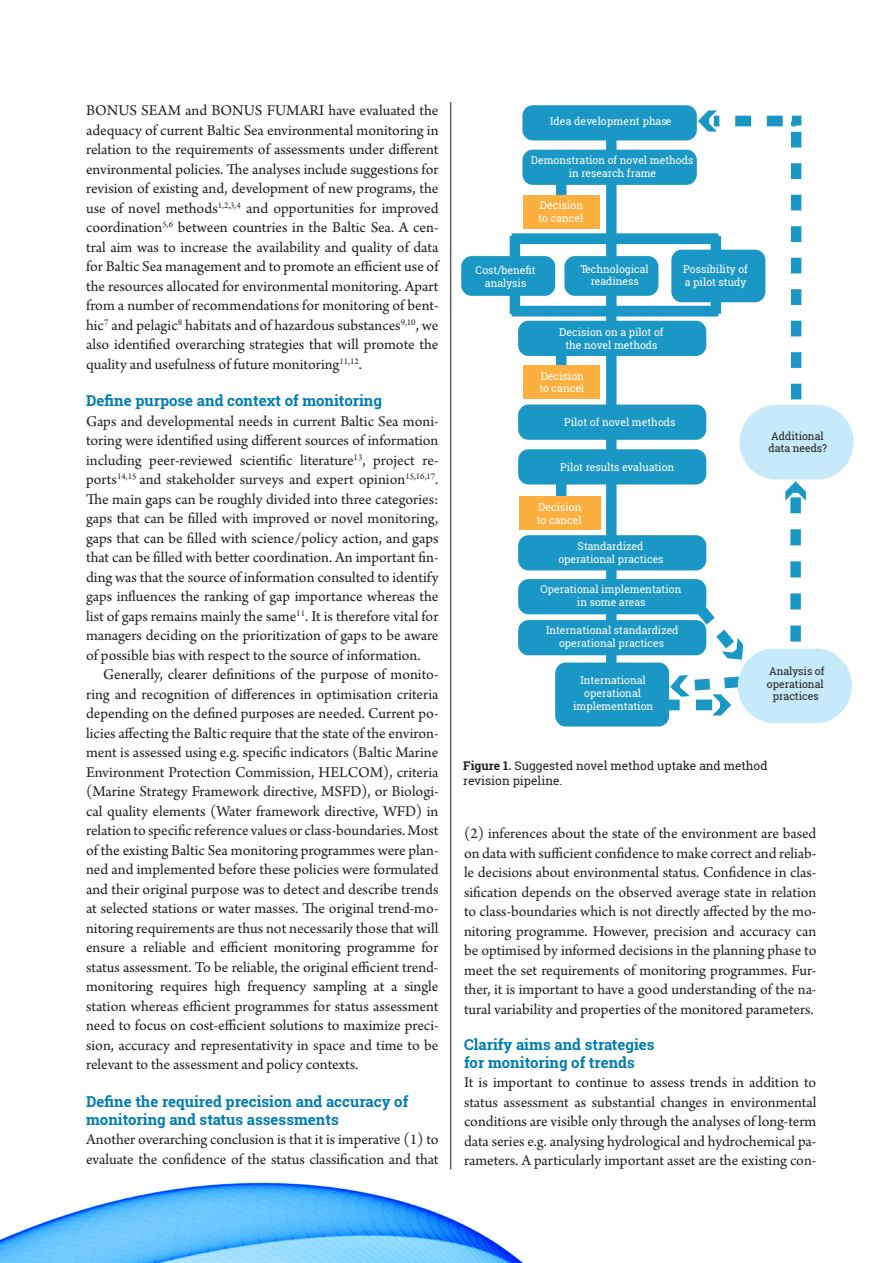
<style>
.page{position:relative;width:893px;height:1263px;background:#fff}
.page>*{position:absolute;margin:0;border:0;box-sizing:border-box;transform-origin:0 0}
.Första_bröd{font:15.75px/19.5px "Arno Pro";color:#231f20;text-align:justify}
.Brödtext{font:15.75px/19.5px "Arno Pro";letter-spacing:-.005em;color:#231f20;text-align:justify}
.Mellanrubriker{font:700 15px/18px "Roboto Slab";color:#007cb2}
.Bildtext{font:12px/15px "Roboto Slab";color:#231f20}
.t1{font:10.8px/12.8px "Roboto Slab";color:#fff;text-align:center}
.t2{font:10.8px/12.8px "Roboto Slab";color:#231f20;text-align:center}
.s1{font-weight:700}
</style>
<div class="page">
<img style="left:0;top:1115px;width:524px;height:148px">
<hr style="left:450px;top:102px;width:1px;height:1067px;background:#231f20">
<div style="left:556px;top:471px;width:11px;height:38px;background:#1b97c5"></div>
<div style="left:556px;top:340px;width:11px;height:38px;background:#1b97c5"></div>
<div style="left:510px;top:289px;width:10px;height:25px;background:#1b97c5"></div>
<div style="left:512px;top:306px;width:206px;height:10px;background:#1b97c5"></div>
<svg style="left:785px;top:481px;width:21px;height:160px"></svg>
<svg style="left:698px;top:110px;width:104px;height:289px"></svg>
<svg style="left:663px;top:584px;width:89px;height:131px"></svg>
<div style="left:606px;top:126px;width:11px;height:551px;background:#1b97c5"></div>
<div style="left:710px;top:236px;width:11px;height:25px;background:#1b97c5"></div>
<div style="left:510px;top:236px;width:10px;height:25px;background:#1b97c5"></div>
<div style="left:512px;top:233px;width:206px;height:11px;background:#1b97c5"></div>
<div style="left:556px;top:171px;width:11px;height:38px;background:#1b97c5"></div>
<div style="left:522px;top:105px;width:175px;height:35px;background:#1b97c5;border-radius:11px"></div>
<div style="left:518px;top:321px;width:188px;height:35px;background:#1b97c5;border-radius:11px"></div>
<div style="left:518px;top:405px;width:188px;height:35px;background:#1b97c5;border-radius:11px"></div>
<div style="left:518px;top:449px;width:188px;height:35px;background:#1b97c5;border-radius:11px"></div>
<div style="left:518px;top:579px;width:188px;height:35px;background:#1b97c5;border-radius:11px"></div>
<div style="left:522px;top:150px;width:175px;height:35px;background:#1b97c5;border-radius:11px"></div>
<div style="left:461px;top:256px;width:94px;height:40px;background:#1b97c5;border-radius:11px"></div>
<div style="left:564px;top:256px;width:94px;height:40px;background:#1b97c5;border-radius:11px"></div>
<div style="left:671px;top:250px;width:94px;height:52px;background:#1b97c5;border-radius:11px"></div>
<div style="left:738px;top:649px;width:114px;height:74px;background:#c6eafa;border-radius:37px"></div>
<div style="left:739px;top:405px;width:115px;height:74px;background:#c6eafa;border-radius:37px"></div>
<div style="left:555px;top:662px;width:114px;height:64px;background:#1b97c5;border-radius:11px"></div>
<div style="left:523px;top:195px;width:76px;height:34px;background:#fbb03f"></div>
<div style="left:523px;top:365px;width:76px;height:34px;background:#fbb03f"></div>
<div style="left:519px;top:496px;width:81px;height:34px;background:#fbb03f"></div>
<div style="left:518px;top:620px;width:188px;height:35px;background:#1b97c5;border-radius:11px"></div>
<div style="left:518px;top:535px;width:188px;height:35px;background:#1b97c5;border-radius:11px"></div>
<p class="Första_bröd" style="left:86px;top:102px;width:354px">BONUS SEAM and BONUS FUMARI have evaluated the adequacy of current Baltic Sea environmental monitoring in relation to the requirements of assessments under different environmental policies. The analyses include suggestions for revision of existing and, development of new programs, the use of novel methods<sup>1,2,3,4</sup> and opportunities for improved coordination<sup>5,6</sup> between countries in the Baltic Sea. A cen&shy;tral aim was to increase the availability and quality of data for Baltic Sea management and to promote an efficient use of the resources allocated for environmental monitoring. Apart from a number of recommendations for monitoring of bent&shy;hic<sup>7</sup> and pelagic<sup>8</sup> habitats and of hazardous substances<sup>9,10</sup>, we also identified overarching strategies that will promote the quality and usefulness of future monitoring<sup>11,12</sup>.</p>
<p class="Mellanrubriker" style="left:86px;top:392px;width:297px">Define purpose and context of monitoring</p>
<p class="Första_bröd" style="left:86px;top:412px;width:354px">Gaps and developmental needs in current Baltic Sea moni&shy;toring were identified using different sources of information including peer-reviewed scientific literature<sup>13</sup>, project re&shy;ports<sup>14,15</sup> and stakeholder surveys and expert opinion<sup>15,16,17</sup>.<br>The main gaps can be roughly divided into three categories: gaps that can be filled with improved or novel monitoring, gaps that can be filled with science/policy action, and gaps that can be filled with better coordination. An important fin&shy;ding was that the source of information consulted to identify gaps influences the ranking of gap importance whereas the list of gaps remains mainly the same<sup>11</sup>. It is therefore vital for managers deciding on the prioritization of gaps to be aware of possible bias with respect to the source of information.</p>
<p class="Brödtext" style="left:86px;top:666px;width:354px;text-indent:17px">Generally, clearer definitions of the purpose of monito&shy;ring and recognition of differences in optimisation criteria depending on the defined purposes are needed. Current po&shy;licies affecting the Baltic require that the state of the environ&shy;ment is assessed using e.g. specific indicators (Baltic Marine Environment Protection Commission, HELCOM), criteria (Marine Strategy Framework directive, MSFD), or Biologi&shy;cal quality elements (Water framework directive, WFD) in relation to specific reference values or class-boundaries. Most of the existing Baltic Sea monitoring programmes were plan&shy;ned and implemented before these policies were formulated and their original purpose was to detect and describe trends at selected stations or water masses. The original trend-mo&shy;nitoring requirements are thus not necessarily those that will ensure a reliable and efficient monitoring programme for status assessment. To be reliable, the original efficient trend&shy;monitoring requires high frequency sampling at a single station whereas efficient programmes for status assessment need to focus on cost-efficient solutions to maximize preci&shy;sion, accuracy and representativity in space and time to be relevant to the assessment and policy contexts.</p>
<p class="Mellanrubriker" style="left:86px;top:1092px;width:324px">Define the required precision and accuracy of monitoring and status assessments</p>
<p class="Första_bröd" style="left:86px;top:1131px;width:354px">Another overarching conclusion is that it is imperative (1) to evaluate the confidence of the status classification and that</p>
<p class="t1" style="left:550px;top:115px;width:123px">Idea development phase</p>
<p class="t1" style="left:531px;top:154px;width:164px">Demonstration of novel methods in research frame</p>
<p class="t1" style="left:538px;top:198px;width:46px;text-align:left">Decision to cancel</p>
<p class="t1" style="left:476px;top:263px;width:62px">Cost/benefit analysis</p>
<p class="t1" style="left:580px;top:262px;width:70px">Technological readiness</p>
<p class="t1" style="left:683px;top:262px;width:66px;text-align:left">Possibility of a pilot study</p>
<p class="t1" style="left:559px;top:326px;width:106px">Decision on a pilot of the novel methods</p>
<p class="t1" style="left:539px;top:369px;width:46px;text-align:left">Decision to cancel</p>
<p class="t1" style="left:564px;top:416px;width:113px">Pilot of novel methods</p>
<p class="t1" style="left:560px;top:461px;width:116px">Pilot results evaluation</p>
<p class="t1" style="left:537px;top:500px;width:46px;text-align:left">Decision to cancel</p>
<p class="t1" style="left:558px;top:539px;width:107px">Standardized operational practices</p>
<p class="t1" style="left:540px;top:583px;width:142px">Operational implementation in some areas</p>
<p class="t1" style="left:546px;top:624px;width:134px">International standardized operational practices</p>
<p class="t2" style="left:768px;top:429px;width:60px;text-align:left">Additional data needs?</p>
<p class="t1" style="left:573px;top:674px;width:82px">International operational implementation</p>
<p class="t2" style="left:767px;top:664px;width:59px">Analysis of operational practices</p>
<p class="Bildtext" style="left:463px;top:757px;width:306px"><span class="s1">Figure 1.</span> Suggested novel method uptake and method revision pipeline.</p>
<p class="Första_bröd" style="left:464px;top:824px;width:354px">(2) inferences about the state of the environment are based on data with sufficient confidence to make correct and reliab&shy;le decisions about environmental status. Confidence in clas&shy;sification depends on the observed average state in relation to class-boundaries which is not directly affected by the mo&shy;nitoring programme. However, precision and accuracy can be optimised by informed decisions in the planning phase to meet the set requirements of monitoring programmes. Fur&shy;ther, it is important to have a good understanding of the na&shy;tural variability and properties of the monitored parameters.</p>
<p class="Mellanrubriker" style="left:464px;top:1035px;width:192px">Clarify aims and strategies for monitoring of trends</p>
<p class="Första_bröd" style="left:464px;top:1073px;width:354px">It is important to continue to assess trends in addition to status assessment as substantial changes in environmental conditions are visible only through the analyses of long-term data series e.g. analysing hydrological and hydrochemical pa&shy;rameters. A particularly important asset are the existing con-</p>
</div>
